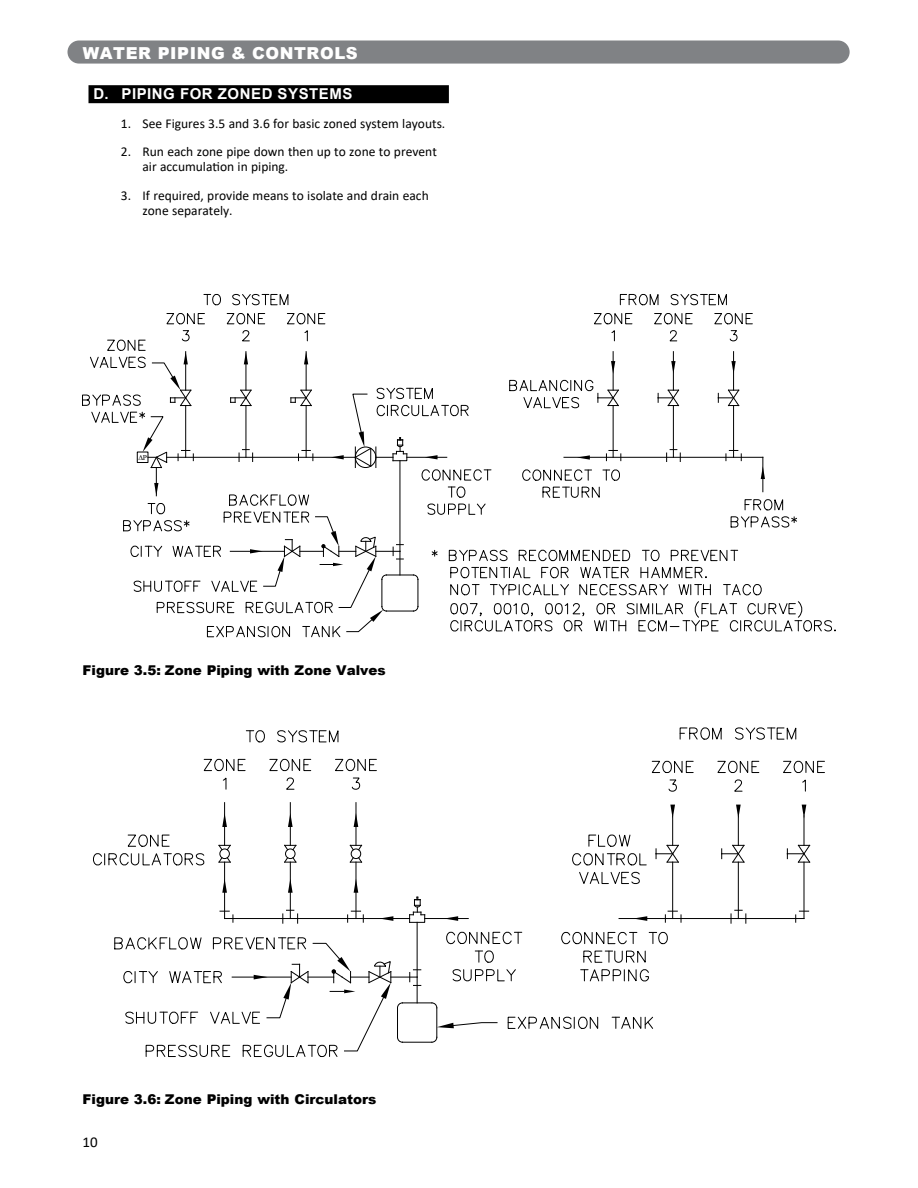
<style>
.page{position:relative;width:918px;height:1188px;background:#fff}
.page>*{position:absolute;margin:0;border:0;box-sizing:border-box;transform-origin:0 0}
.t1{font:900 16.5px "Arial";letter-spacing:.035em;color:#fff}
.t2{font:700 15px "Arial";letter-spacing:.035em;color:#fff}
.t3{font:15px "Calibri";color:#000}
.t4{font:13.5px/15px "Calibri";color:#000}
.t5{font:900 13.5px "Arial";color:#000}
</style>
<div class="page">
<div style="left:68px;top:40px;width:782px;height:24px;background:#808285;border-radius:12px"></div>
<div style="left:88px;top:85px;width:361px;height:18px;background:#000"></div>
<svg style="left:284px;top:857px;width:13px;height:6px"></svg>
<svg style="left:284px;top:844px;width:13px;height:7px"></svg>
<div style="left:285px;top:849px;width:10px;height:10px;border:1px solid #000;border-radius:50%"></div>
<hr style="left:225px;top:918px;width:185px;height:1px;background:#000">
<svg style="left:220px;top:911px;width:14px;height:11px"></svg>
<hr style="left:224px;top:862px;width:1px;height:57px;background:#000">
<svg style="left:382px;top:916px;width:11px;height:5px"></svg>
<svg style="left:282px;top:910px;width:16px;height:13px"></svg>
<hr style="left:290px;top:862px;width:1px;height:57px;background:#000">
<hr style="left:356px;top:862px;width:1px;height:57px;background:#000">
<svg style="left:347px;top:911px;width:17px;height:11px"></svg>
<hr style="left:619px;top:918px;width:185px;height:1px;background:#000">
<hr style="left:804px;top:862px;width:1px;height:57px;background:#000">
<svg style="left:795px;top:911px;width:14px;height:11px"></svg>
<hr style="left:672px;top:862px;width:1px;height:57px;background:#000">
<hr style="left:738px;top:862px;width:1px;height:57px;background:#000">
<svg style="left:731px;top:910px;width:15px;height:13px"></svg>
<svg style="left:665px;top:911px;width:17px;height:11px"></svg>
<svg style="left:636px;top:916px;width:11px;height:5px"></svg>
<svg style="left:218px;top:857px;width:13px;height:6px"></svg>
<div style="left:219px;top:849px;width:11px;height:10px;border:1px solid #000;border-radius:50%"></div>
<svg style="left:218px;top:844px;width:13px;height:7px"></svg>
<div style="left:351px;top:849px;width:10px;height:10px;border:1px solid #000;border-radius:50%"></div>
<svg style="left:349px;top:857px;width:14px;height:6px"></svg>
<svg style="left:349px;top:844px;width:14px;height:7px"></svg>
<svg style="left:246px;top:730px;width:19px;height:13px"></svg>
<svg style="left:277px;top:730px;width:62px;height:13px"></svg>
<svg style="left:335px;top:758px;width:39px;height:32px"></svg>
<div style="left:303px;top:759px;width:8px;height:12px;border:1px solid #000"></div>
<svg style="left:269px;top:758px;width:39px;height:32px"></svg>
<svg style="left:203px;top:758px;width:40px;height:32px"></svg>
<svg style="left:446px;top:931px;width:76px;height:51px"></svg>
<svg style="left:561px;top:931px;width:107px;height:51px"></svg>
<svg style="left:93px;top:834px;width:112px;height:32px"></svg>
<hr style="left:402px;top:1002px;width:30px;height:1px;background:#000">
<hr style="left:402px;top:1042px;width:30px;height:1px;background:#000">
<hr style="left:417px;top:922px;width:1px;height:55px;background:#000">
<svg style="left:409px;top:897px;width:17px;height:26px"></svg>
<svg style="left:508px;top:1016px;width:91px;height:13px"></svg>
<svg style="left:612px;top:1016px;width:41px;height:13px"></svg>
<svg style="left:431px;top:1002px;width:67px;height:41px"></svg>
<svg style="left:114px;top:934px;width:307px;height:124px"></svg>
<svg style="left:572px;top:834px;width:75px;height:51px"></svg>
<div style="left:817px;top:761px;width:8px;height:12px;border:1px solid #000"></div>
<svg style="left:783px;top:760px;width:39px;height:32px"></svg>
<svg style="left:651px;top:760px;width:40px;height:32px"></svg>
<div style="left:752px;top:761px;width:7px;height:12px;border:1px solid #000"></div>
<svg style="left:717px;top:760px;width:39px;height:32px"></svg>
<svg style="left:679px;top:727px;width:43px;height:13px"></svg>
<svg style="left:735px;top:727px;width:62px;height:13px"></svg>
<hr style="left:290px;top:803px;width:1px;height:42px;background:#000">
<hr style="left:224px;top:803px;width:1px;height:42px;background:#000">
<hr style="left:356px;top:803px;width:1px;height:42px;background:#000">
<hr style="left:425px;top:918px;width:43px;height:1px;background:#000">
<svg style="left:447px;top:916px;width:11px;height:5px"></svg>
<svg style="left:354px;top:813px;width:4px;height:14px"></svg>
<svg style="left:288px;top:813px;width:5px;height:14px"></svg>
<svg style="left:222px;top:813px;width:5px;height:14px"></svg>
<svg style="left:288px;top:879px;width:5px;height:14px"></svg>
<svg style="left:222px;top:879px;width:5px;height:14px"></svg>
<svg style="left:354px;top:879px;width:4px;height:14px"></svg>
<svg style="left:656px;top:805px;width:23px;height:58px"></svg>
<svg style="left:721px;top:805px;width:24px;height:58px"></svg>
<svg style="left:787px;top:805px;width:24px;height:58px"></svg>
<svg style="left:82px;top:294px;width:754px;height:344px"></svg>
<p class="t1" style="left:83px;top:41px;width:277px">WATER PIPING &amp; CONTROLS</p>
<p class="t2" style="left:93px;top:84px;width:261px">D. PIPING FOR ZONED SYSTEMS</p>
<p class="t4" style="left:121px;top:116px;width:326px">1. See Figures 3.5 and 3.6 for basic zoned system layouts.</p>
<p class="t4" style="left:142px;top:144px;width:296px;text-indent:-22px">2. Run each zone pipe down then up to zone to prevent air accumulation in piping.</p>
<p class="t4" style="left:142px;top:188px;width:288px;text-indent:-22px">3. If required, provide means to isolate and drain each zone separately.</p>
<p class="t5" style="left:82px;top:660px;width:305px">Figure 3.5: Zone Piping with Zone Valves</p>
<p class="t5" style="left:82px;top:1089px;width:295px">Figure 3.6: Zone Piping with Circulators</p>
<p class="t3" style="left:82px;top:1131px;width:17px">10</p>
</div>
